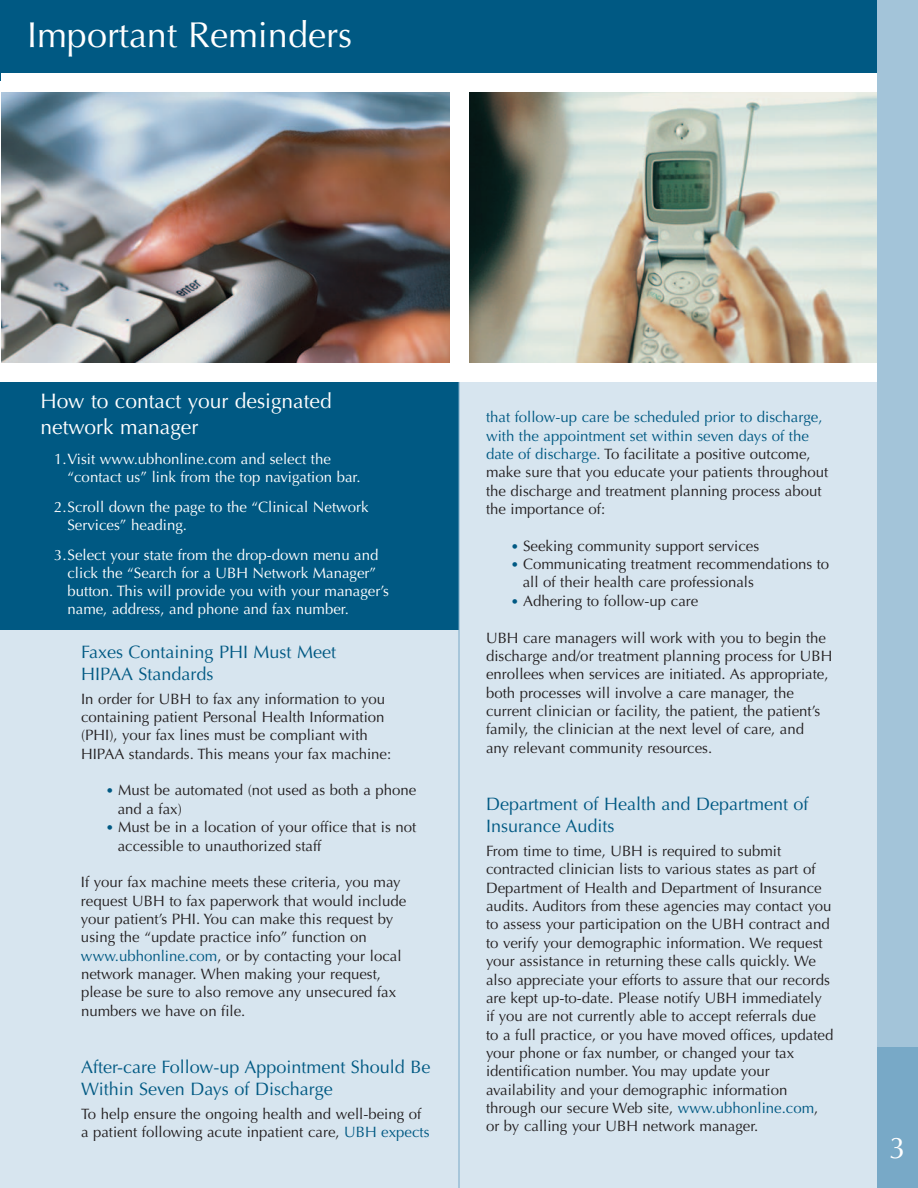
<style>
.page{position:relative;width:918px;height:1188px;background:#fff}
.page>*{position:absolute;margin:0;border:0;box-sizing:border-box;transform-origin:0 0}
.t1{font:36px "Optima";color:#fff}
.t2{font:30px "Optima";color:#fff}
.t3{font:21px/25.5px "Optima";color:#fff}
.t4{font:18px/22px "Optima";color:#005983}
.t5{font:15px/18.3px "Optima";color:#231f20}
.t6{font:15px/18px "Optima";color:#fff}
.s1{font-size:13.5px;color:#005983}
.s2{color:#005983}
</style>
<div class="page">
<img style="left:469px;top:81px;width:409px;height:297px">
<div style="left:0;top:378px;width:888px;height:810px;background:#d7e5ef"></div>
<div style="left:0;top:368px;width:459px;height:262px;background:#005983"></div>
<img style="left:2px;top:92px;width:448px;height:271px">
<div style="left:0;top:0;width:878px;height:81px;background:#005983"></div>
<hr style="left:459px;top:378px;width:1px;height:810px;background:#78a9c7">
<div style="left:0;top:363px;width:877px;height:18px;background:#fff"></div>
<div style="left:2px;top:74px;width:875px;height:18px;background:#fff"></div>
<div style="left:878px;top:0;width:40px;height:1188px;background:#a3c4d9"></div>
<div style="left:878px;top:1047px;width:40px;height:141px;background:#78a9c7"></div>
<h1 class="t1" style="left:27px;top:20px;width:327px">Important Reminders</h1>
<h3 class="t3" style="left:40px;top:390px;width:293px">How to contact your designated network manager</h3>
<p class="t6" style="left:68px;top:451px;width:295px;text-indent:-14px">1.Visit www.ubhonline.com and select the “contact us” link from the top navigation bar.</p>
<p class="t6" style="left:68px;top:499px;width:303px;text-indent:-14px">2.Scroll down the page to the “Clinical Network<br>Services” heading.</p>
<p class="t6" style="left:68px;top:547px;width:323px;text-indent:-14px">3.Select your state from the drop-down menu and click the “Search for a UBH Network Manager” button. This will provide you with your manager’s name, address, and phone and fax number.</p>
<p class="t4" style="left:81px;top:642px;width:257px">Faxes Containing PHI Must Meet<br>HIPAA Standards</p>
<p class="t5" style="left:81px;top:691px;width:312px">In order for UBH to fax any information to you containing patient Personal Health Information (PHI), your fax lines must be compliant with HIPAA standards. This means your fax machine:</p>
<p class="t5" style="left:118px;top:783px;width:300px;text-indent:-12px"><span class="s1">•</span> Must be automated (not used as both a phone and a fax)</p>
<p class="t5" style="left:118px;top:819px;width:300px;text-indent:-12px"><span class="s1">•</span> Must be in a location of your office that is not accessible to unauthorized staff</p>
<p class="t5" style="left:81px;top:874px;width:327px">If your fax machine meets these criteria, you may request UBH to fax paperwork that would include your patient’s PHI. You can make this request by using the “update practice info” function on <span class="s2">www.ubhonline.com</span>, or by contacting your local network manager. When making your request, please be sure to also remove any unsecured fax numbers we have on file.</p>
<p class="t4" style="left:81px;top:1058px;width:351px">After-care Follow-up Appointment Should Be<br>Within Seven Days of Discharge</p>
<p class="t5" style="left:81px;top:1106px;width:350px">To help ensure the ongoing health and well-being of a patient following acute inpatient care, <span class="s2">UBH expects</span></p>
<p class="t5" style="left:486px;top:409px;width:344px"><span class="s2">that follow-up care be scheduled prior to discharge, with the appointment set within seven days of the date of discharge.</span> To facilitate a positive outcome, make sure that you educate your patients throughout the discharge and treatment planning process about the importance of:</p>
<p class="t5" style="left:511px;top:538px;width:250px"><span class="s1">•</span> Seeking community support services</p>
<p class="t5" style="left:523px;top:556px;width:308px;text-indent:-12px"><span class="s1">•</span> Communicating treatment recommendations to all of their health care professionals</p>
<p class="t5" style="left:511px;top:593px;width:189px"><span class="s1">•</span> Adhering to follow-up care</p>
<p class="t5" style="left:486px;top:630px;width:348px">UBH care managers will work with you to begin the discharge and/or treatment planning process for UBH enrollees when services are initiated. As appropriate, both processes will involve a care manager, the current clinician or facility, the patient, the patient’s family, the clinician at the next level of care, and<br>any relevant community resources.</p>
<p class="t4" style="left:486px;top:795px;width:324px">Department of Health and Department of<br>Insurance Audits</p>
<p class="t5" style="left:486px;top:843px;width:349px">From time to time, UBH is required to submit contracted clinician lists to various states as part of Department of Health and Department of Insurance audits. Auditors from these agencies may contact you to assess your participation on the UBH contract and to verify your demographic information. We request your assistance in returning these calls quickly. We also appreciate your efforts to assure that our records are kept up-to-date. Please notify UBH immediately if you are not currently able to accept referrals due<br>to a full practice, or you have moved offices, updated your phone or fax number, or changed your tax identification number. You may update your availability and your demographic information through our secure Web site, <span class="s2">www.ubhonline.com</span>, or by calling your UBH network manager.</p>
<h2 class="t2" style="left:889px;top:1136px;width:18px">3</h2>
</div>
